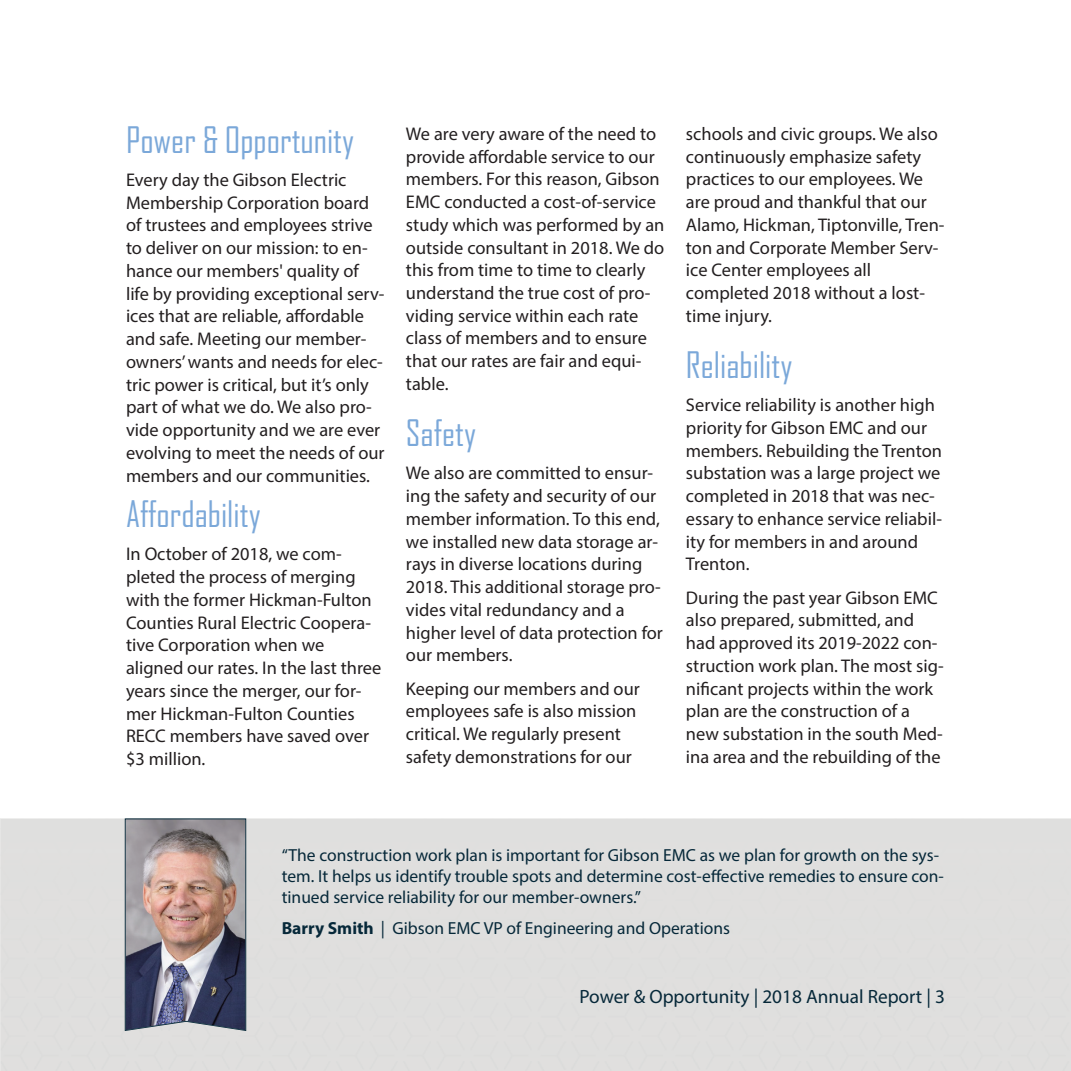
<style>
.page{position:relative;width:1071px;height:1071px;background:#fff}
.page>*{position:absolute;margin:0;border:0;box-sizing:border-box;transform-origin:0 0}
.t1{font:35px "Agency FB";color:#7ba8d9}
.t2{font:19.25px "Myriad Pro";color:#062839}
.t3{font:18.38px/22.8px "Myriad Pro";color:#231f20}
.t4{font:17.5px/21px "Myriad Pro";color:#062839}
.s1{font-weight:700}
</style>
<div class="page">
<div style="left:1px;top:819px;width:125px;height:252px;background:#dfdfde"></div>
<img style="left:125px;top:818px;width:121px;height:213px">
<h1 class="t1" style="left:126px;top:118px;width:230px">Power &amp; Opportunity</h1>
<p class="t3" style="left:126px;top:168px;width:260px">Every day the Gibson Electric<br>Membership Corporation board of trustees and employees strive to deliver on our mission: to en&shy;hance our members' quality of life by providing exceptional serv&shy;ices that are reliable, affordable and safe. Meeting our member&shy;owners’ wants and needs for elec&shy;tric power is critical, but it’s only part of what we do. We also pro&shy;vide opportunity and we are ever evolving to meet the needs of our members and our communities.</p>
<h1 class="t1" style="left:126px;top:493px;width:136px">Affordability</h1>
<p class="t3" style="left:126px;top:543px;width:257px">In October of 2018, we com&shy;pleted the process of merging with the former Hickman-Fulton<br>Counties Rural Electric Coopera&shy;tive Corporation when we aligned our rates. In the last three years since the merger, our for&shy;mer Hickman-Fulton Counties<br>RECC members have saved over $3 million.</p>
<p class="t3" style="left:406px;top:122px;width:260px">We are very aware of the need to provide affordable service to our members. For this reason, Gibson<br>EMC conducted a cost-of-service study which was performed by an outside consultant in 2018. We do this from time to time to clearly understand the true cost of pro&shy;viding service within each rate class of members and to ensure that our rates are fair and equi&shy;table.</p>
<h1 class="t1" style="left:406px;top:412px;width:72px">Safety</h1>
<p class="t3" style="left:406px;top:461px;width:258px">We also are committed to ensur&shy;ing the safety and security of our member information. To this end, we installed new data storage ar&shy;rays in diverse locations during<br>2018. This additional storage pro&shy;vides vital redundancy and a higher level of data protection for our members.</p>
<p class="t3" style="left:406px;top:677px;width:235px">Keeping our members and our employees safe is also mission critical. We regularly present safety demonstrations for our</p>
<p class="t3" style="left:686px;top:122px;width:260px">schools and civic groups. We also continuously emphasize safety practices to our employees. We are proud and thankful that our<br>Alamo, Hickman, Tiptonville, Tren&shy;ton and Corporate Member Serv&shy;ice Center employees all completed 2018 without a lost&shy;time injury.</p>
<h1 class="t1" style="left:686px;top:343px;width:108px">Reliability</h1>
<p class="t3" style="left:686px;top:393px;width:258px">Service reliability is another high priority for Gibson EMC and our members. Rebuilding the Trenton substation was a large project we completed in 2018 that was nec&shy;essary to enhance service reliabil&shy;ity for members in and around<br>Trenton.</p>
<p class="t3" style="left:686px;top:586px;width:259px">During the past year Gibson EMC also prepared, submitted, and had approved its 2019-2022 con&shy;struction work plan. The most sig&shy;nificant projects within the work plan are the construction of a new substation in the south Med&shy;ina area and the rebuilding of the</p>
<p class="t4" style="left:282px;top:844px;width:664px">“The construction work plan is important for Gibson EMC as we plan for growth on the sys&shy;tem. It helps us identify trouble spots and determine cost-effective remedies to ensure con&shy;tinued service reliability for our member-owners.”</p>
<p class="t4" style="left:282px;top:918px;width:450px"><span class="s1">Barry Smith</span> | Gibson EMC VP of Engineering and Operations</p>
<p class="t2" style="left:579px;top:985px;width:367px">Power &amp; Opportunity | 2018 Annual Report | 3</p>
</div>
